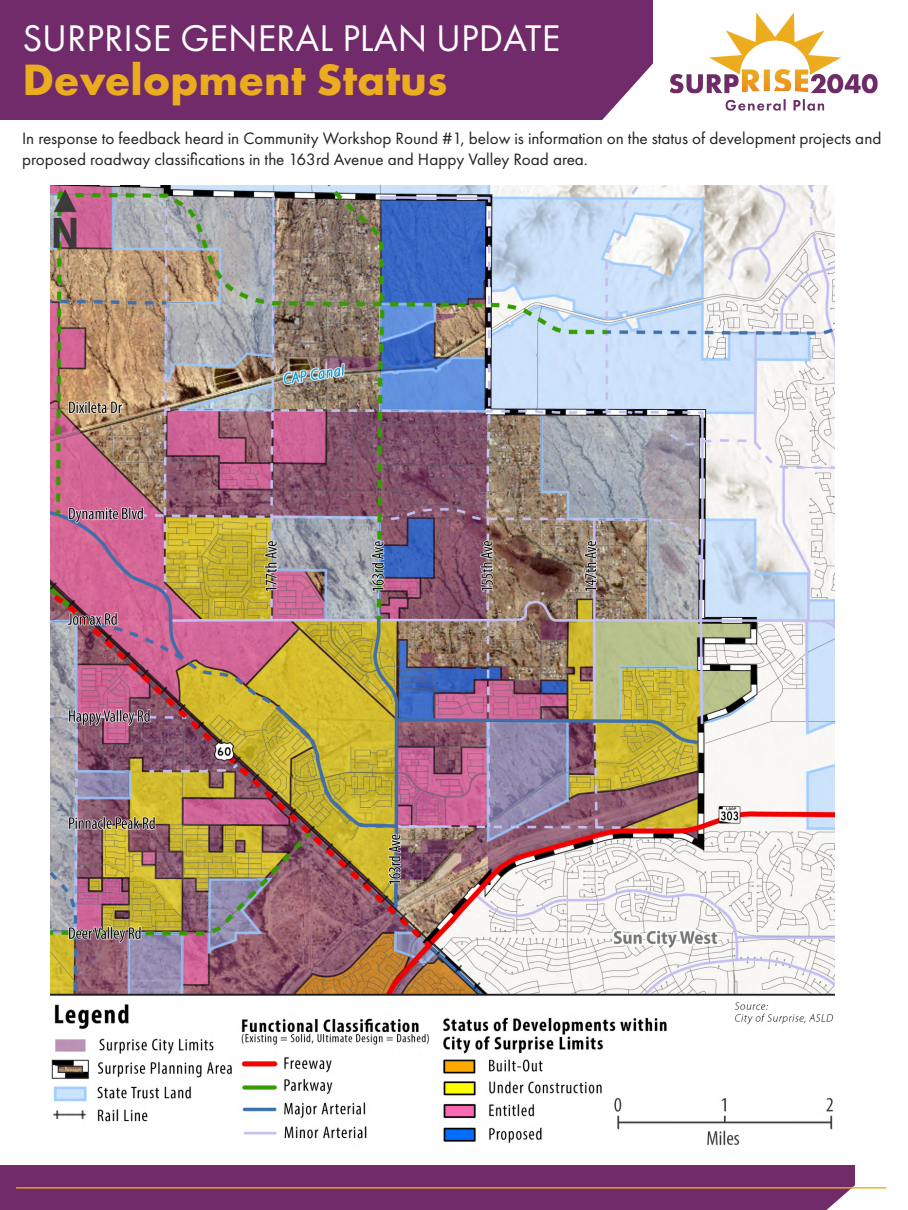
<style>
.page{position:relative;width:908px;height:1210px;background:#fff}
.page>*{position:absolute;margin:0;border:0;box-sizing:border-box;transform-origin:0 0}
.LoremTextExampleSimp{font:700 45.5px "Futura PT";color:#ebac20}
.LoremTextExampleSimp-2{font:38.5px "Futura PT";color:#fff}
.t1{font:17.15px/20.6px "Futura PT";color:#231f20}
</style>
<div class="page">
<img style="left:50px;top:186px;width:784px;height:960px">
<div style="left:0;top:1165px;width:853px;height:45px;background:#712a6a"></div>
<svg style="left:826px;top:1168px;width:61px;height:42px"></svg>
<hr style="left:16px;top:1187px;width:869px;height:1px;background:#ebac20">
<div style="left:0;top:0;width:652px;height:120px;background:#712a6a"></div>
<svg style="left:602px;top:61px;width:51px;height:59px"></svg>
<img style="left:669px;top:13px;width:208px;height:98px">
<p class="LoremTextExampleSimp-2" style="left:22px;top:16px;width:539px">SURPRISE GENERAL PLAN UPDATE</p>
<p class="LoremTextExampleSimp" style="left:22px;top:50px;width:426px">Development Status</p>
<p class="t1" style="left:22px;top:128px;width:860px">In response to feedback heard in Community Workshop Round #1, below is information on the status of development projects and proposed roadway classifications in the 163rd Avenue and Happy Valley Road area.</p>
</div>
